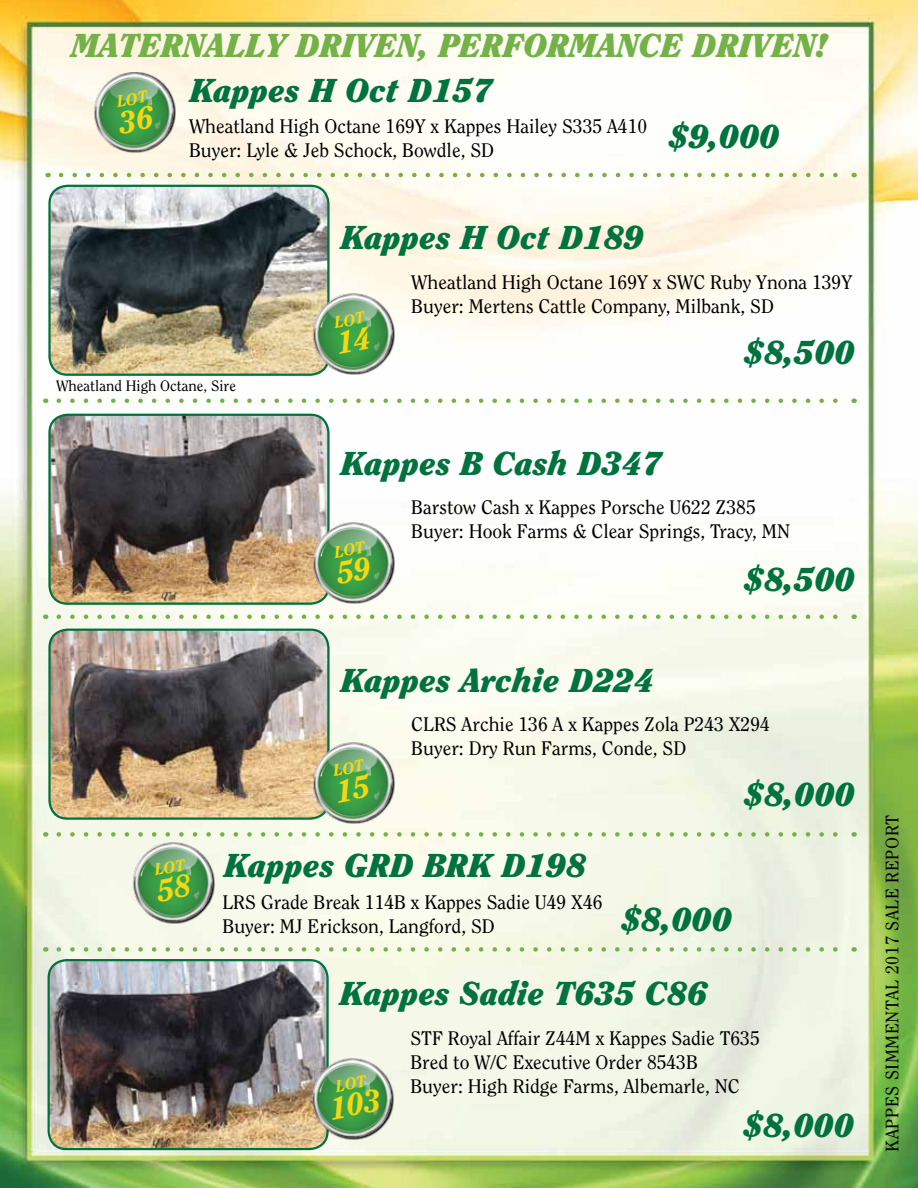
<style>
.page{position:relative;width:918px;height:1188px;background:#fff}
.page>*{position:absolute;margin:0;border:0;box-sizing:border-box;transform-origin:0 0}
.t1{font:italic 900 33px "Clearface";color:#00723d}
.t2{font:italic 900 33px "Clearface";color:#73b246}
.t3{font:19.5px/24px "Clearface";color:#000}
.t4{font:18px "Clearface";letter-spacing:.03em;color:#000}
.t5{font:15px "Clearface";color:#000}
</style>
<div class="page">
<img style="left:0;top:0;width:918px;height:1188px">
<img style="left:50px;top:186px;width:278px;height:189px">
<div style="left:48px;top:185px;width:282px;height:191px;border:2px solid #00723d;border-radius:18px"></div>
<svg style="left:59px;top:399px;width:788px;height:4px"></svg>
<svg style="left:59px;top:615px;width:788px;height:4px"></svg>
<svg style="left:61px;top:173px;width:786px;height:4px"></svg>
<svg style="left:59px;top:832px;width:788px;height:5px;background:#d7e7c4"></svg>
<img style="left:50px;top:415px;width:278px;height:189px">
<div style="left:48px;top:414px;width:282px;height:191px;border:2px solid #00723d;border-radius:18px"></div>
<img style="left:50px;top:630px;width:278px;height:189px">
<div style="left:48px;top:629px;width:282px;height:191px;border:2px solid #00723d;border-radius:18px"></div>
<img style="left:91px;top:68px;width:87px;height:85px">
<img style="left:309px;top:290px;width:88px;height:85px">
<img style="left:309px;top:519px;width:88px;height:85px">
<img style="left:309px;top:739px;width:88px;height:85px">
<img style="left:130px;top:839px;width:87px;height:85px">
<img style="left:49px;top:960px;width:279px;height:189px">
<div style="left:48px;top:959px;width:281px;height:191px;border:2px solid #00723d;border-radius:18px"></div>
<img style="left:309px;top:1055px;width:87px;height:85px">
<svg style="left:59px;top:947px;width:788px;height:5px;background:#d5e6c1"></svg>
<svg style="left:115px;top:90px;width:41px;height:44px;background:#4aa656"></svg>
<svg style="left:333px;top:311px;width:40px;height:43px;background:#4ba757"></svg>
<svg style="left:333px;top:541px;width:39px;height:43px;background:#4aa756"></svg>
<svg style="left:332px;top:759px;width:41px;height:44px;background:#4ca758"></svg>
<svg style="left:153px;top:858px;width:40px;height:44px;background:#4da759"></svg>
<svg style="left:328px;top:1075px;width:54px;height:45px;background:#49a254"></svg>
<h1 class="t2" style="left:72px;top:25px;width:757px">MATERNALLY DRIVEN, PERFORMANCE DRIVEN!</h1>
<h1 class="t1" style="left:190px;top:70px;width:305px">Kappes H Oct D157</h1>
<p class="t3" style="left:189px;top:114px;width:460px">Wheatland High Octane 169Y x Kappes Hailey S335 A410<br>Buyer: Lyle &amp; Jeb Schock, Bowdle, SD</p>
<h1 class="t1" style="left:669px;top:116px;width:112px">$9,000</h1>
<p class="t5" style="left:56px;top:377px;width:181px">Wheatland High Octane, Sire</p>
<h1 class="t1" style="left:341px;top:217px;width:305px">Kappes H Oct D189</h1>
<p class="t3" style="left:411px;top:269px;width:442px">Wheatland High Octane 169Y x SWC Ruby Ynona 139Y<br>Buyer: Mertens Cattle Company, Milbank, SD</p>
<h1 class="t1" style="left:744px;top:332px;width:112px">$8,500</h1>
<h1 class="t1" style="left:341px;top:443px;width:323px">Kappes B Cash D347</h1>
<p class="t3" style="left:411px;top:495px;width:380px">Barstow Cash x Kappes Porsche U622 Z385<br>Buyer: Hook Farms &amp; Clear Springs, Tracy, MN</p>
<h1 class="t1" style="left:744px;top:560px;width:112px">$8,500</h1>
<h1 class="t1" style="left:341px;top:660px;width:315px">Kappes Archie D224</h1>
<p class="t3" style="left:411px;top:712px;width:360px">CLRS Archie 136 A x Kappes Zola P243 X294<br>Buyer: Dry Run Farms, Conde, SD</p>
<h1 class="t1" style="left:744px;top:775px;width:112px">$8,000</h1>
<h1 class="t1" style="left:225px;top:846px;width:364px">Kappes GRD BRK D198</h1>
<p class="t3" style="left:222px;top:890px;width:382px">LRS Grade Break 114B x Kappes Sadie U49 X46<br>Buyer: MJ Erickson, Langford, SD</p>
<h1 class="t1" style="left:621px;top:900px;width:112px">$8,000</h1>
<h1 class="t1" style="left:340px;top:973px;width:369px">Kappes Sadie T635 C86</h1>
<p class="t3" style="left:410px;top:1025px;width:351px">STF Royal Affair Z44M x Kappes Sadie T635<br>Bred to W/C Executive Order 8543B<br>Buyer: High Ridge Farms, Albemarle, NC</p>
<h1 class="t1" style="left:743px;top:1105px;width:112px">$8,000</h1>
<p class="t4" style="left:881px;top:1152px;width:338px;rotate:-90deg">KAPPES SIMMENTAL 2017 SALE REPORT</p>
</div>
